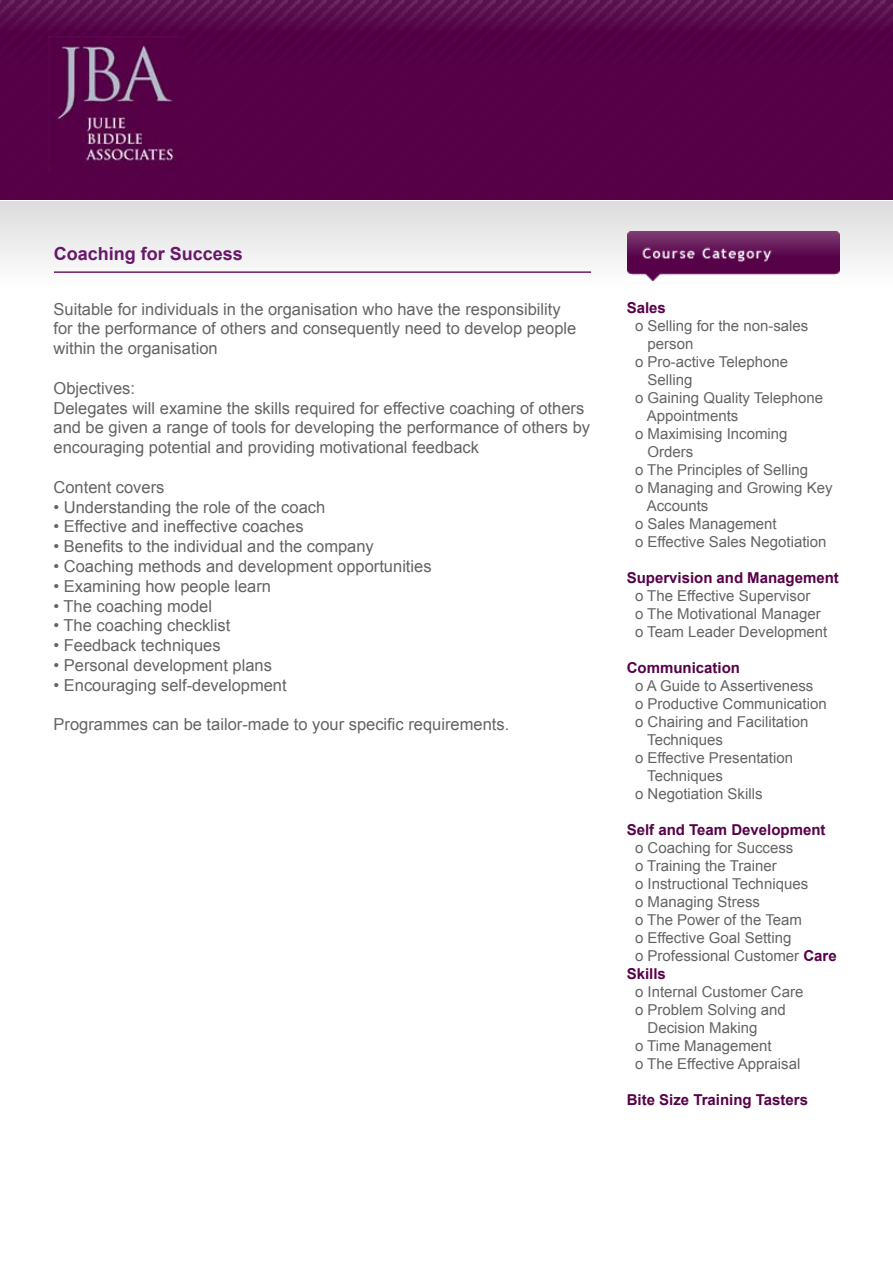
<style>
.page{position:relative;width:893px;height:1263px;background:#fff}
.page>*{position:absolute;margin:0;border:0;box-sizing:border-box;transform-origin:0 0}
.t1{font:700 18px "Arial";color:#69176b}
.t2{font:16.5px/19.8px "Arial";color:#636466}
.t3{font:15px/18px "Arial";color:#636466}
.t4{font:700 15px "Arial";color:#570149}
.s1{font-weight:700;color:#570149}
</style>
<div class="page">
<div style="left:0;top:201px;width:893px;height:200px;background:linear-gradient(to bottom,#e8e7e7,#fff)"></div>
<svg style="left:0;top:0;width:893px;height:200px;background:#560249"></svg>
<img style="left:48px;top:36px;width:135px;height:135px">
<img style="left:627px;top:231px;width:212px;height:50px">
<hr style="left:54px;top:271px;width:537px;height:2px;background:#6a1f5e">
<p class="t1" style="left:54px;top:241px;width:191px">Coaching for Success</p>
<p class="t2" style="left:54px;top:299px;width:524px">Suitable for individuals in the organisation who have the responsibility for the performance of others and consequently need to develop people within the organisation</p>
<p class="t2" style="left:54px;top:378px;width:538px">Objectives:<br>Delegates will examine the skills required for effective coaching of others and be given a range of tools for developing the performance of others by encouraging potential and providing motivational feedback</p>
<p class="t2" style="left:54px;top:477px;width:112px">Content covers</p>
<p class="t2" style="left:54px;top:497px;width:273px">• Understanding the role of the coach</p>
<p class="t2" style="left:54px;top:517px;width:252px">• Effective and ineffective coaches</p>
<p class="t2" style="left:54px;top:537px;width:322px">• Benefits to the individual and the company</p>
<p class="t2" style="left:54px;top:556px;width:380px">• Coaching methods and development opportunities</p>
<p class="t2" style="left:54px;top:576px;width:219px">• Examining how people learn</p>
<p class="t2" style="left:54px;top:596px;width:160px">• The coaching model</p>
<p class="t2" style="left:54px;top:616px;width:178px">• The coaching checklist</p>
<p class="t2" style="left:54px;top:636px;width:169px">• Feedback techniques</p>
<p class="t2" style="left:54px;top:655px;width:220px">• Personal development plans</p>
<p class="t2" style="left:54px;top:675px;width:235px">• Encouraging self-development</p>
<p class="t2" style="left:54px;top:715px;width:457px">Programmes can be tailor-made to your specific requirements.</p>
<p class="t4" style="left:627px;top:298px;width:41px">Sales</p>
<p class="t3" style="left:635px;top:317px;width:175px">o Selling for the non-sales</p>
<p class="t3" style="left:647px;top:335px;width:47px">person</p>
<p class="t3" style="left:635px;top:353px;width:155px">o Pro-active Telephone</p>
<p class="t3" style="left:647px;top:371px;width:47px">Selling</p>
<p class="t3" style="left:635px;top:389px;width:190px">o Gaining Quality Telephone</p>
<p class="t3" style="left:647px;top:407px;width:93px">Appointments</p>
<p class="t3" style="left:635px;top:425px;width:154px">o Maximising Incoming</p>
<p class="t3" style="left:647px;top:443px;width:47px">Orders</p>
<p class="t3" style="left:635px;top:461px;width:175px">o The Principles of Selling</p>
<p class="t3" style="left:635px;top:479px;width:199px">o Managing and Growing Key</p>
<p class="t3" style="left:647px;top:497px;width:63px">Accounts</p>
<p class="t3" style="left:635px;top:515px;width:143px">o Sales Management</p>
<p class="t3" style="left:635px;top:533px;width:193px">o Effective Sales Negotiation</p>
<p class="t4" style="left:627px;top:568px;width:214px">Supervision and Management</p>
<p class="t3" style="left:635px;top:587px;width:194px">o The Effective Supervisor<br>o The Motivational Manager o Team Leader Development</p>
<p class="t4" style="left:627px;top:658px;width:115px">Communication</p>
<p class="t3" style="left:635px;top:677px;width:180px">o A Guide to Assertiveness</p>
<p class="t3" style="left:635px;top:695px;width:193px">o Productive Communication</p>
<p class="t3" style="left:635px;top:713px;width:175px">o Chairing and Facilitation</p>
<p class="t3" style="left:647px;top:731px;width:77px">Techniques</p>
<p class="t3" style="left:635px;top:749px;width:160px">o Effective Presentation</p>
<p class="t3" style="left:647px;top:767px;width:77px">Techniques</p>
<p class="t3" style="left:635px;top:785px;width:129px">o Negotiation Skills</p>
<p class="t4" style="left:627px;top:820px;width:200px">Self and Team Development</p>
<p class="t3" style="left:635px;top:839px;width:160px">o Coaching for Success</p>
<p class="t3" style="left:635px;top:857px;width:143px">o Training the Trainer</p>
<p class="t3" style="left:635px;top:875px;width:175px">o Instructional Techniques</p>
<p class="t3" style="left:635px;top:893px;width:127px">o Managing Stress</p>
<p class="t3" style="left:635px;top:911px;width:169px">o The Power of the Team</p>
<p class="t3" style="left:635px;top:929px;width:158px">o Effective Goal Setting</p>
<p class="t3" style="left:635px;top:947px;width:203px">o Professional Customer <span class="s1">Care</span></p>
<p class="t4" style="left:627px;top:964px;width:41px">Skills</p>
<p class="t3" style="left:635px;top:983px;width:170px">o Internal Customer Care</p>
<p class="t3" style="left:635px;top:1001px;width:152px">o Problem Solving and</p>
<p class="t3" style="left:647px;top:1019px;width:112px">Decision Making</p>
<p class="t3" style="left:635px;top:1037px;width:138px">o Time Management</p>
<p class="t3" style="left:635px;top:1055px;width:167px">o The Effective Appraisal</p>
<p class="t4" style="left:627px;top:1090px;width:183px">Bite Size Training Tasters</p>
</div>
